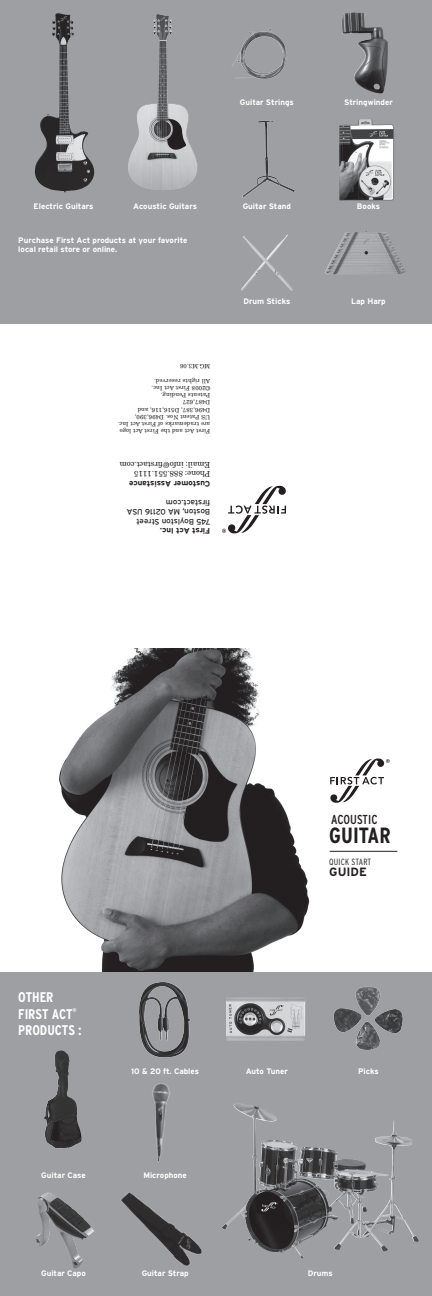
<style>
.page{position:relative;width:432px;height:1296px;background:#fff}
.page>*{position:absolute;margin:0;border:0;box-sizing:border-box;transform-origin:0 0}
.t1{font:700 condensed 22px "Interstate";color:#231f20}
.t2{font:700 condensed 14px "Interstate";color:#fff}
.t3{font:condensed 13px "Interstate";color:#231f20}
.t4{font:700 12px "Interstate";color:#231f20}
.t5{font:300 condensed 9px "Interstate";letter-spacing:.02em;color:#231f20}
.t6{font:700 8px/9.5px "Interstate";color:#fff}
.t7{font:8px "Interstate";letter-spacing:-.01em;color:#231f20}
.t8{font:8px/9.5px "New Century Schlbk LT Std";color:#231f20}
.t9{font:700 8px "Interstate";color:#231f20}
.t10{font:6px/7.2px "New Century Schlbk LT Std";letter-spacing:.025em;color:#231f20}
.t11{font:700 condensed 5.8px "Interstate";color:#fff}
</style>
<div class="page">
<div style="left:0;top:0;width:432px;height:324px;background:#9d9fa2"></div>
<img style="left:59px;top:648px;width:325px;height:324px">
<img style="left:0;top:972px;width:432px;height:324px">
<hr style="left:330px;top:851px;width:67px;height:1px;background:#231f20">
<img style="left:135px;top:981px;width:60px;height:78px">
<img style="left:226px;top:997px;width:80px;height:3px">
<img style="left:222px;top:12px;width:90px;height:83px">
<img style="left:323px;top:978px;width:91px;height:83px">
<img style="left:342px;top:12px;width:46px;height:82px">
<img style="left:40px;top:1087px;width:42px;height:64px">
<img style="left:241px;top:119px;width:57px;height:79px">
<img style="left:325px;top:231px;width:83px;height:44px">
<img style="left:35px;top:1192px;width:60px;height:77px">
<img style="left:120px;top:1187px;width:90px;height:90px">
<img style="left:318px;top:1200px;width:101px;height:52px">
<img style="left:241px;top:235px;width:52px;height:56px">
<img style="left:35px;top:13px;width:60px;height:179px">
<img style="left:128px;top:30px;width:70px;height:161px">
<img style="left:133px;top:1079px;width:58px;height:83px">
<img style="left:339px;top:119px;width:61px;height:82px">
<svg style="left:330px;top:758px;width:60px;height:45px"></svg>
<svg style="left:222px;top:486px;width:64px;height:48px"></svg>
<p class="t6" style="left:240px;top:97px;width:55px">Guitar Strings</p>
<p class="t6" style="left:344px;top:97px;width:50px">Stringwinder</p>
<p class="t6" style="left:34px;top:201px;width:61px">Electric Guitars</p>
<p class="t6" style="left:133px;top:201px;width:65px">Acoustic Guitars</p>
<p class="t6" style="left:18px;top:235px;width:171px">Purchase First Act products at your favorite local retail store or online.</p>
<p class="t10" style="left:210px;top:370px;width:32px;rotate:-180deg">MG.M3.06</p>
<p class="t10" style="left:210px;top:385px;width:58px;rotate:-180deg">All rights reserved.</p>
<p class="t10" style="left:210px;top:392px;width:60px;rotate:-180deg">©2008 First Act Inc.</p>
<p class="t10" style="left:210px;top:399px;width:51px;rotate:-180deg">Patents Pending.</p>
<p class="t10" style="left:210px;top:421px;width:77px;rotate:-180deg">US Patent Nos. D496,390,<br>D496,387, D516,116, and<br>D487,627</p>
<p class="t10" style="left:210px;top:435px;width:94px;rotate:-180deg">First Act and the First Act logo are trademarks of First Act Inc.</p>
<p class="t8" style="left:210px;top:479px;width:92px;rotate:-180deg">Phone: 888.551.1115<br>Email: info@firstact.com</p>
<p class="t9" style="left:210px;top:488px;width:83px;rotate:-180deg">Customer Assistance</p>
<p class="t7" style="left:210px;top:507px;width:46px;rotate:-180deg">firstact.com</p>
<p class="t7" style="left:210px;top:517px;width:85px;rotate:-180deg">Boston, MA 02116 USA</p>
<p class="t7" style="left:210px;top:526px;width:75px;rotate:-180deg">745 Boylston Street</p>
<p class="t9" style="left:210px;top:536px;width:52px;rotate:-180deg">First Act Inc.</p>
<p class="t6" style="left:243px;top:201px;width:50px">Guitar Stand</p>
<p class="t6" style="left:357px;top:201px;width:25px">Books</p>
<p class="t6" style="left:243px;top:296px;width:48px">Drum Sticks</p>
<p class="t6" style="left:351px;top:296px;width:36px">Lap Harp</p>
<p class="t2" style="left:18px;top:989px;width:37px">OTHER</p>
<p class="t2" style="left:18px;top:1006px;width:56px">FIRST ACT</p>
<p class="t11" style="left:73px;top:1007px;width:5px">®</p>
<p class="t2" style="left:18px;top:1023px;width:65px">PRODUCTS :</p>
<p class="t3" style="left:331px;top:812px;width:48px">ACOUSTIC</p>
<p class="t1" style="left:329px;top:823px;width:63px">GUITAR</p>
<p class="t5" style="left:329px;top:857px;width:44px">QUICK START</p>
<p class="t4" style="left:329px;top:865px;width:39px">GUIDE</p>
<p class="t6" style="left:131px;top:1066px;width:69px">10 &amp; 20 ft. Cables</p>
<p class="t6" style="left:246px;top:1066px;width:44px">Auto Tuner</p>
<p class="t6" style="left:358px;top:1066px;width:22px">Picks</p>
<p class="t6" style="left:41px;top:1170px;width:46px">Guitar Case</p>
<p class="t6" style="left:143px;top:1170px;width:45px">Microphone</p>
<p class="t6" style="left:41px;top:1268px;width:46px">Guitar Capo</p>
<p class="t6" style="left:142px;top:1268px;width:48px">Guitar Strap</p>
<p class="t6" style="left:308px;top:1268px;width:27px">Drums</p>
</div>
